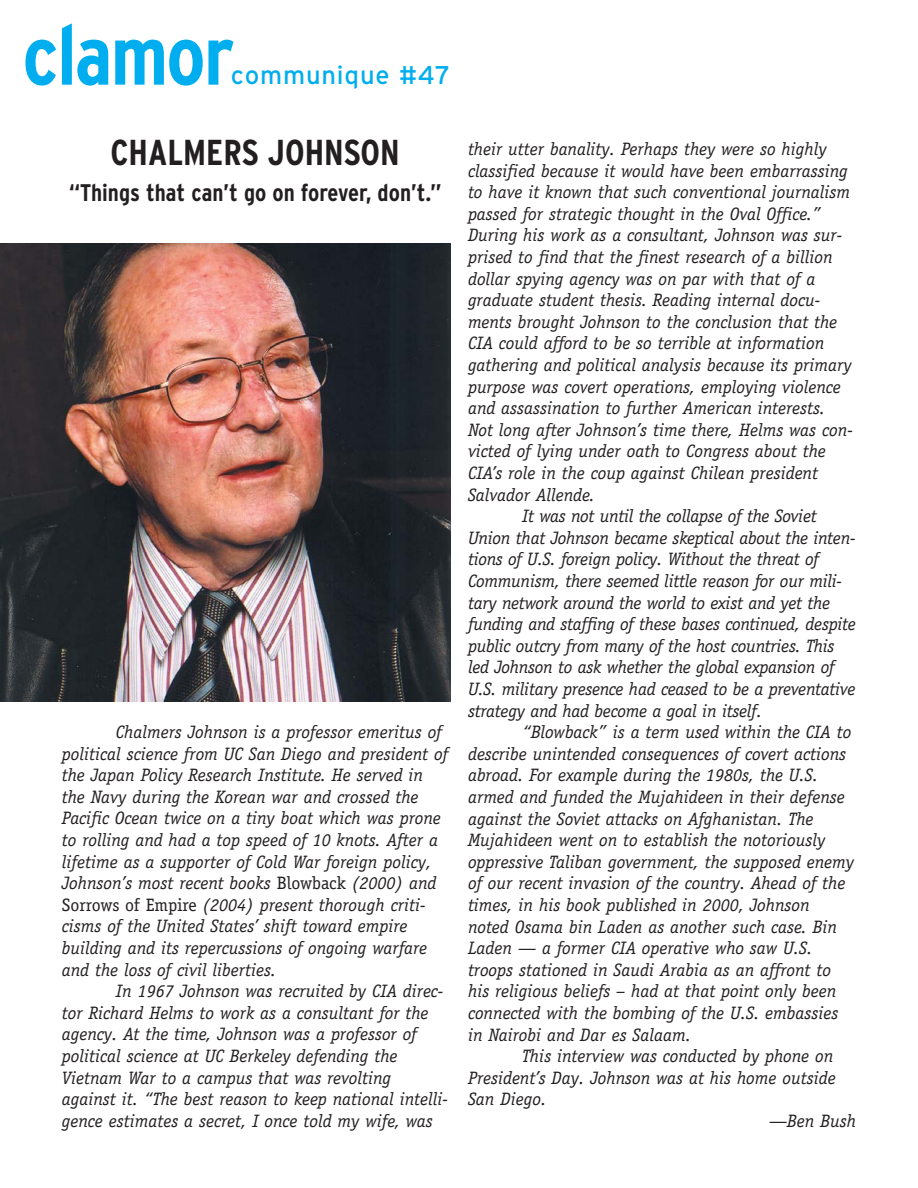
<style>
.page{position:relative;width:918px;height:1188px;background:#fff}
.page>*{position:absolute;margin:0;border:0;box-sizing:border-box;transform-origin:0 0}
.t1{font:700 condensed 84.15px "Interstate";letter-spacing:-.02em;color:#00aeef}
.t2{font:700 condensed 36px "Interstate";color:#231f20}
.t3{font:25.65px "Interstate";letter-spacing:.035em;color:#00aeef}
.t4{font:700 condensed 24px "Interstate";color:#231f20}
.t5{font:italic 18px/21.6px "Officina Serif";color:#231f20}
.s1{font-style:normal}
</style>
<div class="page">
<img style="left:0;top:243px;width:450px;height:459px">
<h1 class="t1" style="left:23px;top:24px;width:213px">clamor</h1>
<h3 class="t3" style="left:231px;top:65px;width:221px">communique #47</h3>
<h2 class="t2" style="left:111px;top:139px;width:291px">CHALMERS JOHNSON</h2>
<h3 class="t4" style="left:69px;top:184px;width:375px">“Things that can’t go on forever, don’t.”</h3>
<p class="t5" style="left:62px;top:723px;width:388px;text-indent:54px">Chalmers Johnson is a professor emeritus of political science from UC San Diego and president of the Japan Policy Research Institute. He served in the Navy during the Korean war and crossed the Pacific Ocean twice on a tiny boat which was prone to rolling and had a top speed of 10 knots. After a lifetime as a supporter of Cold War foreign policy, Johnson’s most recent books <span class="s1">Blowback</span> (2000) and <span class="s1">Sorrows of Empire</span> (2004) present thorough criti&shy;cisms of the United States’ shift toward empire building and its repercussions of ongoing warfare and the loss of civil liberties.</p>
<p class="t5" style="left:62px;top:982px;width:387px;text-indent:54px">In 1967 Johnson was recruited by CIA direc&shy;tor Richard Helms to work as a consultant for the agency. At the time, Johnson was a professor of political science at UC Berkeley defending the Vietnam War to a campus that was revolting against it. “The best reason to keep national intelli&shy;gence estimates a secret, I once told my wife, was</p>
<p class="t5" style="left:468px;top:139px;width:360px">their utter banality. Perhaps they were so highly</p>
<p class="t5" style="left:468px;top:161px;width:381px">classified because it would have been embarrassing</p>
<p class="t5" style="left:468px;top:183px;width:384px">to have it known that such conventional journalism</p>
<p class="t5" style="left:468px;top:204px;width:355px">passed for strategic thought in the Oval Office.”</p>
<p class="t5" style="left:468px;top:226px;width:376px">During his work as a consultant, Johnson was sur-</p>
<p class="t5" style="left:468px;top:247px;width:366px">prised to find that the finest research of a billion</p>
<p class="t5" style="left:468px;top:269px;width:349px">dollar spying agency was on par with that of a</p>
<p class="t5" style="left:468px;top:291px;width:354px">graduate student thesis. Reading internal docu-</p>
<p class="t5" style="left:468px;top:312px;width:371px">ments brought Johnson to the conclusion that the</p>
<p class="t5" style="left:468px;top:334px;width:358px">CIA could afford to be so terrible at information</p>
<p class="t5" style="left:468px;top:355px;width:385px">gathering and political analysis because its primary</p>
<p class="t5" style="left:468px;top:377px;width:374px">purpose was covert operations, employing violence</p>
<p class="t5" style="left:468px;top:399px;width:359px">and assassination to further American interests.</p>
<p class="t5" style="left:468px;top:420px;width:386px">Not long after Johnson’s time there, Helms was con-</p>
<p class="t5" style="left:468px;top:442px;width:359px">victed of lying under oath to Congress about the</p>
<p class="t5" style="left:468px;top:463px;width:351px">CIA’s role in the coup against Chilean president</p>
<p class="t5" style="left:468px;top:485px;width:128px">Salvador Allende.</p>
<p class="t5" style="left:522px;top:507px;width:296px">It was not until the collapse of the Soviet</p>
<p class="t5" style="left:468px;top:528px;width:389px">Union that Johnson became skeptical about the inten-</p>
<p class="t5" style="left:468px;top:550px;width:352px">tions of U.S. foreign policy. Without the threat of</p>
<p class="t5" style="left:468px;top:571px;width:375px">Communism, there seemed little reason for our mili-</p>
<p class="t5" style="left:468px;top:593px;width:364px">tary network around the world to exist and yet the</p>
<p class="t5" style="left:468px;top:615px;width:389px">funding and staffing of these bases continued, despite</p>
<p class="t5" style="left:468px;top:636px;width:368px">public outcry from many of the host countries. This</p>
<p class="t5" style="left:468px;top:658px;width:368px">led Johnson to ask whether the global expansion of</p>
<p class="t5" style="left:468px;top:679px;width:389px">U.S. military presence had ceased to be a preventative</p>
<p class="t5" style="left:468px;top:701px;width:296px">strategy and had become a goal in itself.</p>
<p class="t5" style="left:522px;top:723px;width:331px">“Blowback” is a term used within the CIA to</p>
<p class="t5" style="left:468px;top:744px;width:380px">describe unintended consequences of covert actions</p>
<p class="t5" style="left:468px;top:766px;width:352px">abroad. For example during the 1980s, the U.S.</p>
<p class="t5" style="left:468px;top:787px;width:378px">armed and funded the Mujahideen in their defense</p>
<p class="t5" style="left:468px;top:809px;width:347px">against the Soviet attacks on Afghanistan. The</p>
<p class="t5" style="left:468px;top:831px;width:359px">Mujahideen went on to establish the notoriously</p>
<p class="t5" style="left:468px;top:852px;width:388px">oppressive Taliban government, the supposed enemy</p>
<p class="t5" style="left:468px;top:874px;width:379px">of our recent invasion of the country. Ahead of the</p>
<p class="t5" style="left:468px;top:895px;width:343px">times, in his book published in 2000, Johnson</p>
<p class="t5" style="left:468px;top:917px;width:371px">noted Osama bin Laden as another such case. Bin</p>
<p class="t5" style="left:468px;top:939px;width:346px">Laden — a former CIA operative who saw U.S.</p>
<p class="t5" style="left:468px;top:960px;width:365px">troops stationed in Saudi Arabia as an affront to</p>
<p class="t5" style="left:468px;top:982px;width:370px">his religious beliefs – had at that point only been</p>
<p class="t5" style="left:468px;top:1003px;width:372px">connected with the bombing of the U.S. embassies</p>
<p class="t5" style="left:468px;top:1025px;width:225px">in Nairobi and Dar es Salaam.</p>
<p class="t5" style="left:522px;top:1047px;width:313px">This interview was conducted by phone on</p>
<p class="t5" style="left:468px;top:1068px;width:369px">President’s Day. Johnson was at his home outside</p>
<p class="t5" style="left:468px;top:1090px;width:80px">San Diego.</p>
<p class="t5" style="left:769px;top:1111px;width:88px">—Ben Bush</p>
</div>
